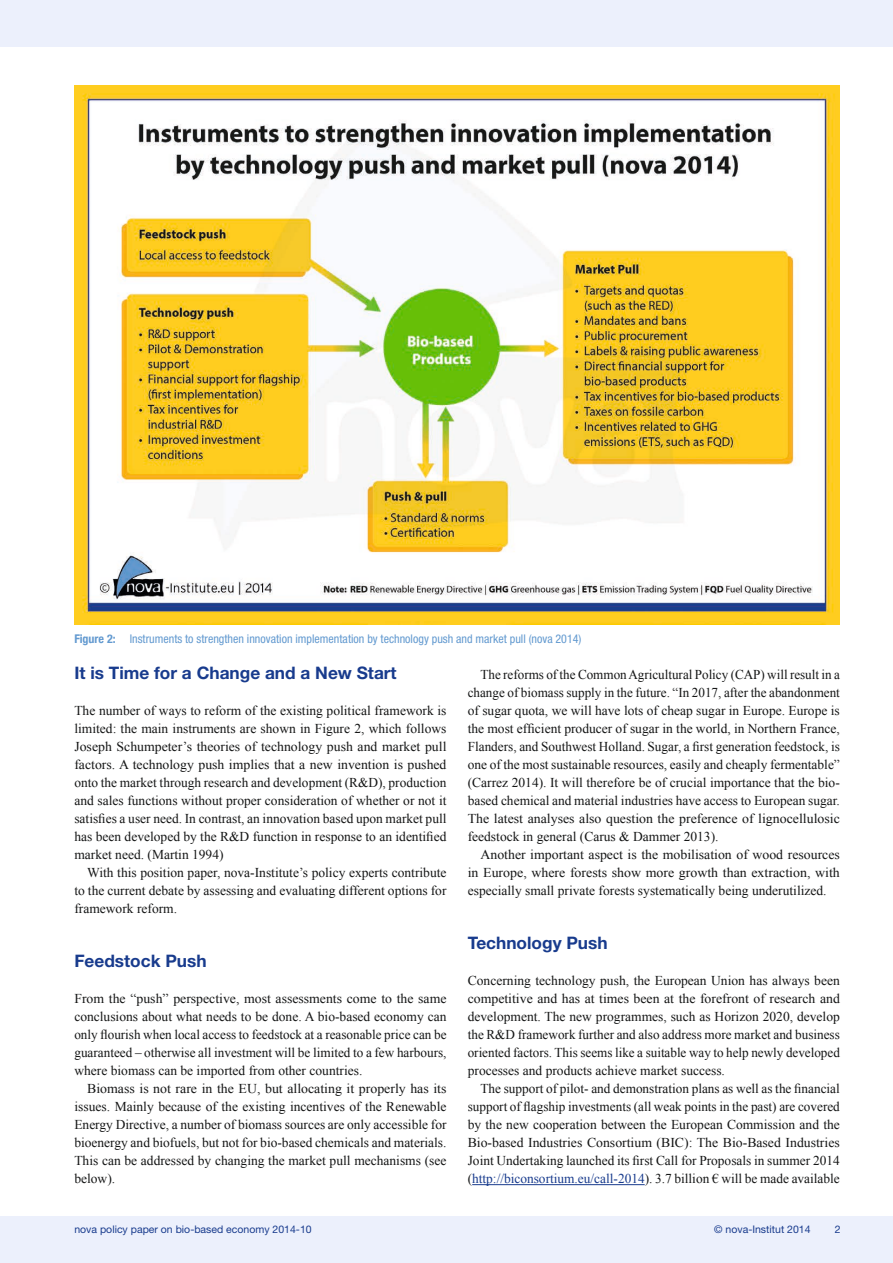
<style>
.page{position:relative;width:893px;height:1263px;background:#fff}
.page>*{position:absolute;margin:0;border:0;box-sizing:border-box;transform-origin:0 0}
.t1{font:700 17.25px "Helvetica Neue";color:#183b8d}
.t2{font:13.5px/18px "Times New Roman";color:#151616;text-align:justify}
.t3{font:condensed 12px "Helvetica Neue";color:#639ad0}
.t4{font:10.5px "Helvetica Neue";color:#183b8d}
.s1{font-weight:700}
.s2{color:#183b8d}
</style>
<div class="page">
<div style="left:0;top:1216px;width:893px;height:47px;background:#ecf0fc"></div>
<div style="left:0;top:0;width:893px;height:47px;background:#ecf0fc"></div>
<hr style="left:472px;top:1184px;width:173px;height:1px;background:#183b8d">
<img style="left:74px;top:85px;width:766px;height:540px">
<p class="t3" style="left:74px;top:632px;width:509px"><span class="s1">Figure 2:</span> Instruments to strengthen innovation implementation by technology push and market pull (nova 2014)</p>
<p class="t1" style="left:74px;top:662px;width:324px">It is Time for a Change and a New Start</p>
<p class="t2" style="left:74px;top:701px;width:374px">The number of ways to reform of the existing political framework is limited: the main instruments are shown in Figure 2, which follows Joseph Schumpeter’s theories of technology push and market pull factors. A technology push implies that a new invention is pushed onto the market through research and development (R&amp;D), production and sales functions without proper consideration of whether or not it satisfies a user need. In contrast, an innovation based upon market pull has been developed by the R&amp;D function in response to an identified market need. (Martin 1994)</p>
<p class="t2" style="left:74px;top:863px;width:374px;text-indent:13px">With this position paper, nova-Institute’s policy experts contribute to the current debate by assessing and evaluating different options for framework reform.</p>
<p class="t1" style="left:74px;top:950px;width:134px">Feedstock Push</p>
<p class="t2" style="left:74px;top:989px;width:374px">From the “push” perspective, most assessments come to the same conclusions about what needs to be done. A bio-based economy can only flourish when local access to feedstock at a reasonable price can be guaranteed – otherwise all investment will be limited to a few harbours, where biomass can be imported from other countries.</p>
<p class="t2" style="left:74px;top:1079px;width:374px;text-indent:13px">Biomass is not rare in the EU, but allocating it properly has its issues. Mainly because of the existing incentives of the Renewable Energy Directive, a number of biomass sources are only accessible for bioenergy and biofuels, but not for bio-based chemicals and materials.<br>This can be addressed by changing the market pull mechanisms (see below).</p>
<p class="t2" style="left:468px;top:665px;width:374px;text-indent:13px">The reforms of the Common Agricultural Policy (CAP) will result in a change of biomass supply in the future. “In 2017, after the abandonment of sugar quota, we will have lots of cheap sugar in Europe. Europe is the most efficient producer of sugar in the world, in Northern France, Flanders, and Southwest Holland. Sugar, a first generation feedstock, is one of the most sustainable resources, easily and cheaply fermentable” (Carrez 2014). It will therefore be of crucial importance that the bio&shy;based chemical and material industries have access to European sugar.<br>The latest analyses also question the preference of lignocellulosic feedstock in general (Carus &amp; Dammer 2013).</p>
<p class="t2" style="left:468px;top:845px;width:374px;text-indent:13px">Another important aspect is the mobilisation of wood resources in Europe, where forests show more growth than extraction, with especially small private forests systematically being underutilized.</p>
<p class="t1" style="left:468px;top:932px;width:141px">Technology Push</p>
<p class="t2" style="left:468px;top:971px;width:374px">Concerning technology push, the European Union has always been competitive and has at times been at the forefront of research and development. The new programmes, such as Horizon 2020, develop the R&amp;D framework further and also address more market and business oriented factors. This seems like a suitable way to help newly developed processes and products achieve market success.</p>
<p class="t2" style="left:468px;top:1079px;width:374px;text-indent:13px">The support of pilot- and demonstration plans as well as the financial support of flagship investments (all weak points in the past) are covered by the new cooperation between the European Commission and the Bio-based Industries Consortium (BIC): The Bio-Based Industries Joint Undertaking launched its first Call for Proposals in summer 2014 (<span class="s2">http://biconsortium.eu/call-2014</span>). 3.7 billion € will be made available</p>
<p class="t4" style="left:74px;top:1223px;width:239px">nova policy paper on bio-based economy 2014-10</p>
<p class="t4" style="left:714px;top:1223px;width:98px">© nova-Institut 2014</p>
<p class="t4" style="left:835px;top:1223px;width:7px">2</p>
</div>
